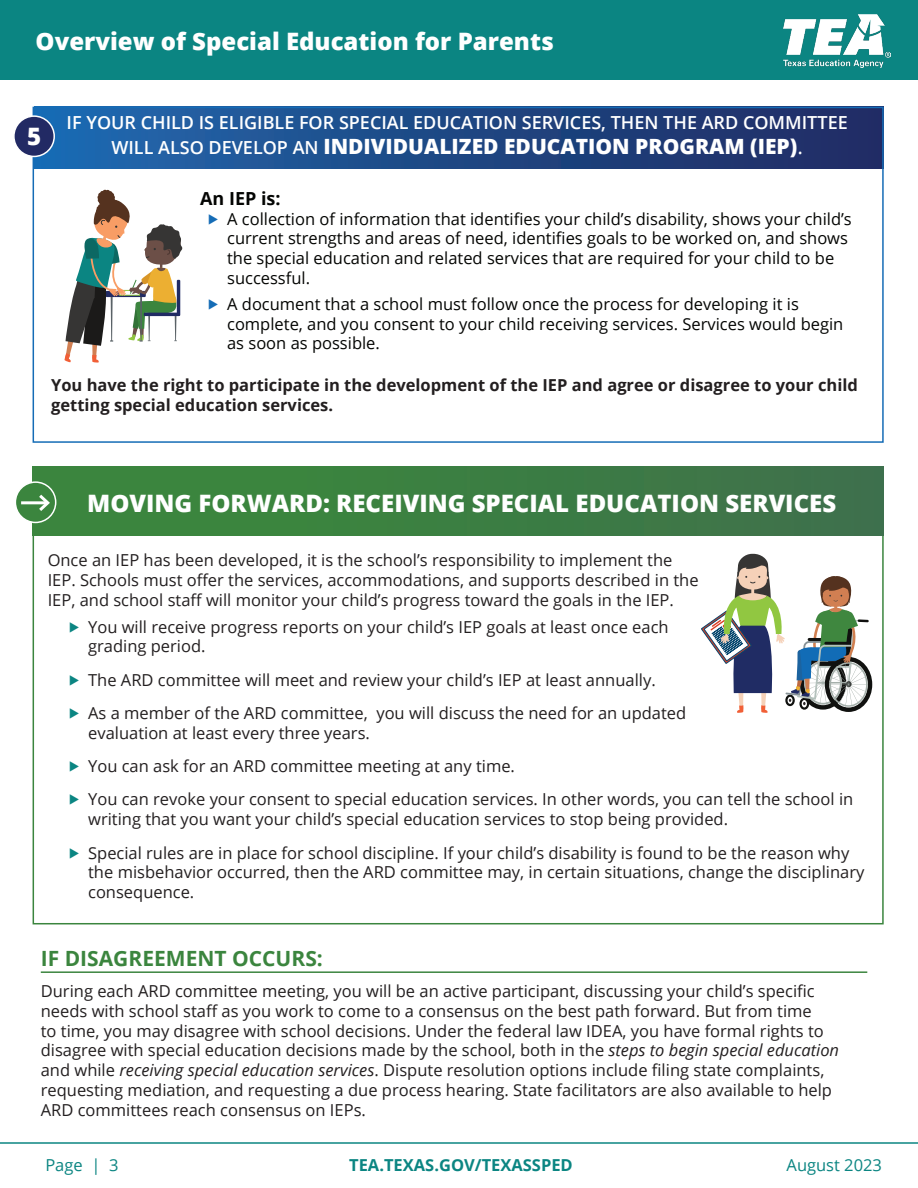
<style>
.page{position:relative;width:918px;height:1188px;background:#fff}
.page>*{position:absolute;margin:0;border:0;box-sizing:border-box;transform-origin:0 0}
.Heading_2{font:800 24px "Open Sans";color:#fff}
.Heading_3{font:800 21px "Open Sans";color:#fff}
.t1{font:700 21px "Open Sans";color:#3b853e}
.Heading_3-2{font:600 18px "Open Sans";color:#fff}
.t2{font:700 18px "Open Sans";color:#040503}
.bullet_2{font:16.5px/19.8px "Open Sans";color:#231f20}
.t3{font:16.5px/19.8px "Open Sans";color:#040503}
.bullet_2-2{font:700 16.5px/19.8px "Open Sans";color:#231f20}
.t4{font:700 16.5px "Open Sans";color:#0b8582}
.t5{font:16.5px "Open Sans";color:#0b8582}
.s1{font-weight:600;font-size:18px}
.s2{font-weight:400}
.s3{color:#156cb6}
.s4{color:#0b8582}
.s5{font-style:italic}
</style>
<div class="page">
<div style="left:0;top:0;width:918px;height:79px;background:#0b8582"></div>
<img style="left:783px;top:15px;width:107px;height:53px">
<hr style="left:0;top:1142px;width:918px;height:2px;background:#0b8582">
<div style="left:34px;top:107px;width:850px;height:61px;background:linear-gradient(to right,#1f6aaf,#20295f)"></div>
<div style="left:33px;top:107px;width:851px;height:336px;border:2px solid #156cb6"></div>
<div style="left:14px;top:116px;width:40px;height:40px;background:#222a64;border-radius:50%"></div>
<div style="left:13px;top:115px;width:42px;height:42px;border:2px solid #fff;border-radius:50%"></div>
<div style="left:33px;top:467px;width:851px;height:68px;background:linear-gradient(to right,#3b8a3b,#3e714b)"></div>
<svg style="left:64px;top:190px;width:118px;height:173px"></svg>
<div style="left:15px;top:482px;width:41px;height:40px;background:#3b853e;border-radius:50%"></div>
<div style="left:15px;top:481px;width:41px;height:42px;border:2px solid #fff;border-radius:50%"></div>
<hr style="left:21px;top:501px;width:27px;height:3px;background:#fff">
<svg style="left:36px;top:492px;width:16px;height:22px"></svg>
<svg style="left:701px;top:554px;width:169px;height:159px"></svg>
<hr style="left:41px;top:971px;width:826px;height:2px;background:#3b853e">
<h1 class="Heading_2" style="left:36px;top:23px;width:520px">Overview of Special Education for Parents</h1>
<p class="Heading_2" style="left:27px;top:118px;width:16px">5</p>
<h3 class="Heading_3-2" style="left:67px;top:110px;width:783px">IF YOUR CHILD IS ELIGIBLE FOR SPECIAL EDUCATION SERVICES, THEN THE ARD COMMITTEE</h3>
<h3 class="Heading_3" style="left:111px;top:131px;width:693px"><span class="s1">WILL ALSO DEVELOP AN</span> INDIVIDUALIZED EDUCATION PROGRAM (IEP)<span class="s2">.</span></h3>
<p class="t2" style="left:200px;top:186px;width:82px">An IEP is:</p>
<p class="t3" style="left:227px;top:208px;width:626px;text-indent:-20px"><span class="s3">▶</span> A collection of information that identifies your child’s disability, shows your child’s current strengths and areas of need, identifies goals to be worked on, and shows the special education and related services that are required for your child to be successful.</p>
<p class="t3" style="left:227px;top:294px;width:618px;text-indent:-20px"><span class="s3">▶</span> A document that a school must follow once the process for developing it is complete, and you consent to your child receiving services. Services would begin as soon as possible.</p>
<p class="bullet_2-2" style="left:51px;top:375px;width:808px">You have the right to participate in the development of the IEP and agree or disagree to your child getting special education services.</p>
<h2 class="Heading_2" style="left:87px;top:485px;width:751px">MOVING FORWARD: RECEIVING SPECIAL EDUCATION SERVICES</h2>
<p class="bullet_2" style="left:48px;top:550px;width:653px">Once an IEP has been developed, it is the school’s responsibility to implement the<br>IEP. Schools must offer the services, accommodations, and supports described in the<br>IEP, and school staff will monitor your child’s progress toward the goals in the IEP.</p>
<p class="bullet_2" style="left:88px;top:616px;width:582px;text-indent:-20px"><span class="s4">▶</span> You will receive progress reports on your child’s IEP goals at least once each grading period.</p>
<p class="bullet_2" style="left:68px;top:669px;width:589px"><span class="s4">▶</span> The ARD committee will meet and review your child’s IEP at least annually.</p>
<p class="bullet_2" style="left:88px;top:703px;width:600px;text-indent:-20px"><span class="s4">▶</span> As a member of the ARD committee, you will discuss the need for an updated evaluation at least every three years.</p>
<p class="bullet_2" style="left:68px;top:756px;width:449px"><span class="s4">▶</span> You can ask for an ARD committee meeting at any time.</p>
<p class="bullet_2" style="left:88px;top:789px;width:767px;text-indent:-20px"><span class="s4">▶</span> You can revoke your consent to special education services. In other words, you can tell the school in writing that you want your child’s special education services to stop being provided.</p>
<p class="bullet_2" style="left:88px;top:842px;width:778px;text-indent:-20px"><span class="s4">▶</span> Special rules are in place for school discipline. If your child’s disability is found to be the reason why the misbehavior occurred, then the ARD committee may, in certain situations, change the disciplinary consequence.</p>
<p class="t1" style="left:41px;top:943px;width:284px">IF DISAGREEMENT OCCURS:</p>
<p class="bullet_2" style="left:41px;top:981px;width:800px">During each ARD committee meeting, you will be an active participant, discussing your child’s specific needs with school staff as you work to come to a consensus on the best path forward. But from time<br>to time, you may disagree with school decisions. Under the federal law IDEA, you have formal rights to disagree with special education decisions made by the school, both in the <span class="s5">steps to begin special education </span>and while <span class="s5">receiving special education services</span>. Dispute resolution options include filing state complaints, requesting mediation, and requesting a due process hearing. State facilitators are also available to help ARD committees reach consensus on IEPs.</p>
<p class="t5" style="left:45px;top:1154px;width:75px">Page | 3</p>
<p class="t4" style="left:349px;top:1153px;width:225px">TEA.TEXAS.GOV/TEXASSPED</p>
<p class="t5" style="left:787px;top:1154px;width:97px">August 2023</p>
</div>
